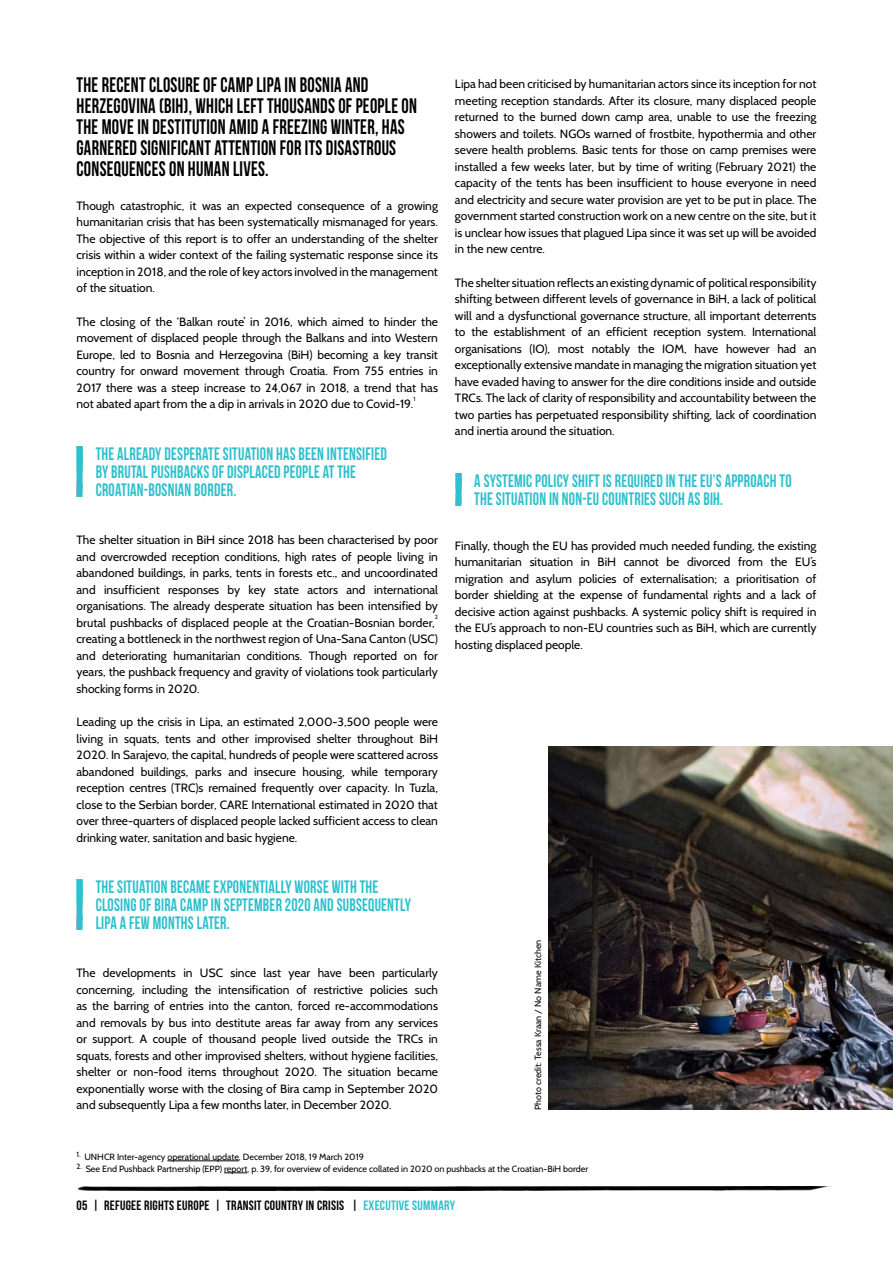
<style>
.page{position:relative;width:893px;height:1263px;background:#fff}
.page>*{position:absolute;margin:0;border:0;box-sizing:border-box;transform-origin:0 0}
.t1{font:21px/21px "Bebas Neue";letter-spacing:.015em;color:#000;scale:.88 1}
.t2{font:18px/18px "Bebas Neue";letter-spacing:.015em;color:#2cc0cd;scale:.88 1}
.t3{font:13.5px "Bebas Neue";letter-spacing:.02em;color:#000101}
.t4{font:12px/16.5px "Cabin";color:#000;text-align:justify}
.t5{font:9px "Cabin";color:#000}
.t6{font:6px "Cabin";color:#000}
.s1{color:#2cc0cd}
</style>
<div class="page">
<img style="left:78px;top:1186px;width:754px;height:4px">
<hr style="left:167px;top:1160px;width:72px;height:1px;background:#000">
<svg style="left:224px;top:1172px;width:23px;height:1px"></svg>
<img style="left:77px;top:446px;width:6px;height:50px">
<img style="left:455px;top:473px;width:7px;height:32px">
<img style="left:77px;top:879px;width:6px;height:50px">
<img style="left:549px;top:746px;width:344px;height:364px">
<h1 class="t1" style="left:77px;top:74px;width:388px">THE RECENT CLOSURE OF CAMP LIPA IN BOSNIA AND HERZEGOVINA (BIH), WHICH LEFT THOUSANDS OF PEOPLE ON THE MOVE IN DESTITUTION AMID A FREEZING WINTER, HAS GARNERED SIGNIFICANT ATTENTION FOR ITS DISASTROUS CONSEQUENCES ON HUMAN LIVES.</h1>
<p class="t4" style="left:77px;top:197px;width:363px">Though catastrophic, it was an expected consequence of a growing humanitarian crisis that has been systematically mismanaged for years.<br>The objective of this report is to offer an understanding of the shelter crisis within a wider context of the failing systematic response since its inception in 2018, and the role of key actors involved in the management of the situation.</p>
<p class="t4" style="left:77px;top:313px;width:363px">The closing of the ‘Balkan route’ in 2016, which aimed to hinder the movement of displaced people through the Balkans and into Western Europe, led to Bosnia and Herzegovina (BiH) becoming a key transit country for onward movement through Croatia. From 755 entries in 2017 there was a steep increase to 24,067 in 2018, a trend that has not abated apart from the a dip in arrivals in 2020 due to Covid-19.</p>
<p class="t6" style="left:413px;top:395px;width:4px">1</p>
<h2 class="t2" style="left:96px;top:445px;width:332px">THE ALREADY DESPERATE SITUATION HAS BEEN INTENSIFIED<br>BY BRUTAL PUSHBACKS OF DISPLACED PEOPLE AT THE<br>CROATIAN-BOSNIAN BORDER.</h2>
<p class="t4" style="left:77px;top:532px;width:363px">The shelter situation in BiH since 2018 has been characterised by poor and overcrowded reception conditions, high rates of people living in abandoned buildings, in parks, tents in forests etc., and uncoordinated and insufficient responses by key state actors and international organisations. The already desperate situation has been intensified by brutal pushbacks of displaced people at the Croatian-Bosnian border,</p>
<p class="t6" style="left:435px;top:614px;width:5px">2</p>
<p class="t4" style="left:77px;top:631px;width:363px">creating a bottleneck in the northwest region of Una-Sana Canton (USC) and deteriorating humanitarian conditions. Though reported on for years, the pushback frequency and gravity of violations took particularly shocking forms in 2020.</p>
<p class="t4" style="left:77px;top:714px;width:363px">Leading up the crisis in Lipa, an estimated 2,000-3,500 people were living in squats, tents and other improvised shelter throughout BiH 2020. In Sarajevo, the capital, hundreds of people were scattered across abandoned buildings, parks and insecure housing, while temporary reception centres (TRC)s remained frequently over capacity. In Tuzla, close to the Serbian border, CARE International estimated in 2020 that over three-quarters of displaced people lacked sufficient access to clean drinking water, sanitation and basic hygiene.</p>
<h2 class="t2" style="left:96px;top:877px;width:360px">THE SITUATION BECAME EXPONENTIALLY WORSE WITH THE<br>CLOSING OF BIRA CAMP IN SEPTEMBER 2020 AND SUBSEQUENTLY<br>LIPA A FEW MONTHS LATER.</h2>
<p class="t4" style="left:77px;top:965px;width:363px">The developments in USC since last year have been particularly concerning, including the intensification of restrictive policies such as the barring of entries into the canton, forced re-accommodations and removals by bus into destitute areas far away from any services or support. A couple of thousand people lived outside the TRCs in squats, forests and other improvised shelters, without hygiene facilities, shelter or non-food items throughout 2020. The situation became exponentially worse with the closing of Bira camp in September 2020 and subsequently Lipa a few months later, in December 2020.</p>
<p class="t4" style="left:455px;top:76px;width:363px">Lipa had been criticised by humanitarian actors since its inception for not meeting reception standards. After its closure, many displaced people returned to the burned down camp area, unable to use the freezing showers and toilets. NGOs warned of frostbite, hypothermia and other severe health problems. Basic tents for those on camp premises were installed a few weeks later, but by time of writing (February 2021) the capacity of the tents has been insufficient to house everyone in need and electricity and secure water provision are yet to be put in place. The government started construction work on a new centre on the site, but it is unclear how issues that plagued Lipa since it was set up will be avoided in the new centre.</p>
<p class="t4" style="left:455px;top:274px;width:363px">The shelter situation reflects an existing dynamic of political responsibility shifting between different levels of governance in BiH, a lack of political will and a dysfunctional governance structure, all important deterrents to the establishment of an efficient reception system. International organisations (IO), most notably the IOM, have however had an exceptionally extensive mandate in managing the migration situation yet have evaded having to answer for the dire conditions inside and outside TRCs. The lack of clarity of responsibility and accountability between the two parties has perpetuated responsibility shifting, lack of coordination and inertia around the situation.</p>
<h2 class="t2" style="left:474px;top:472px;width:362px">A SYSTEMIC POLICY SHIFT IS REQUIRED IN THE EU’S APPROACH TO<br>THE SITUATION IN NON-EU COUNTRIES SUCH AS BIH.</h2>
<p class="t4" style="left:455px;top:537px;width:363px">Finally, though the EU has provided much needed funding, the existing humanitarian situation in BiH cannot be divorced from the EU’s migration and asylum policies of externalisation; a prioritisation of border shielding at the expense of fundamental rights and a lack of decisive action against pushbacks. A systemic policy shift is required in the EU’s approach to non-EU countries such as BiH, which are currently hosting displaced people.</p>
<p class="t5" style="left:533px;top:1110px;width:172px;rotate:-90deg">Photo credit: Tessa Kraan / No Name Kitchen</p>
<p class="t5" style="left:77px;top:1151px;width:289px"><sup>1.</sup> UNHCR Inter-agency operational update, December 2018, 19 March 2019</p>
<p class="t5" style="left:77px;top:1163px;width:513px"><sup>2.</sup> See End Pushback Partnership (EPP) report, p. 39, for overview of evidence collated in 2020 on pushbacks at the Croatian-BiH border</p>
<p class="t3" style="left:77px;top:1197px;width:380px">05 | REFUGEE RIGHTS EUROPE | TRANSIT COUNTRY IN CRISIS | <span class="s1">EXECUTIVE SUMMARY</span></p>
</div>
